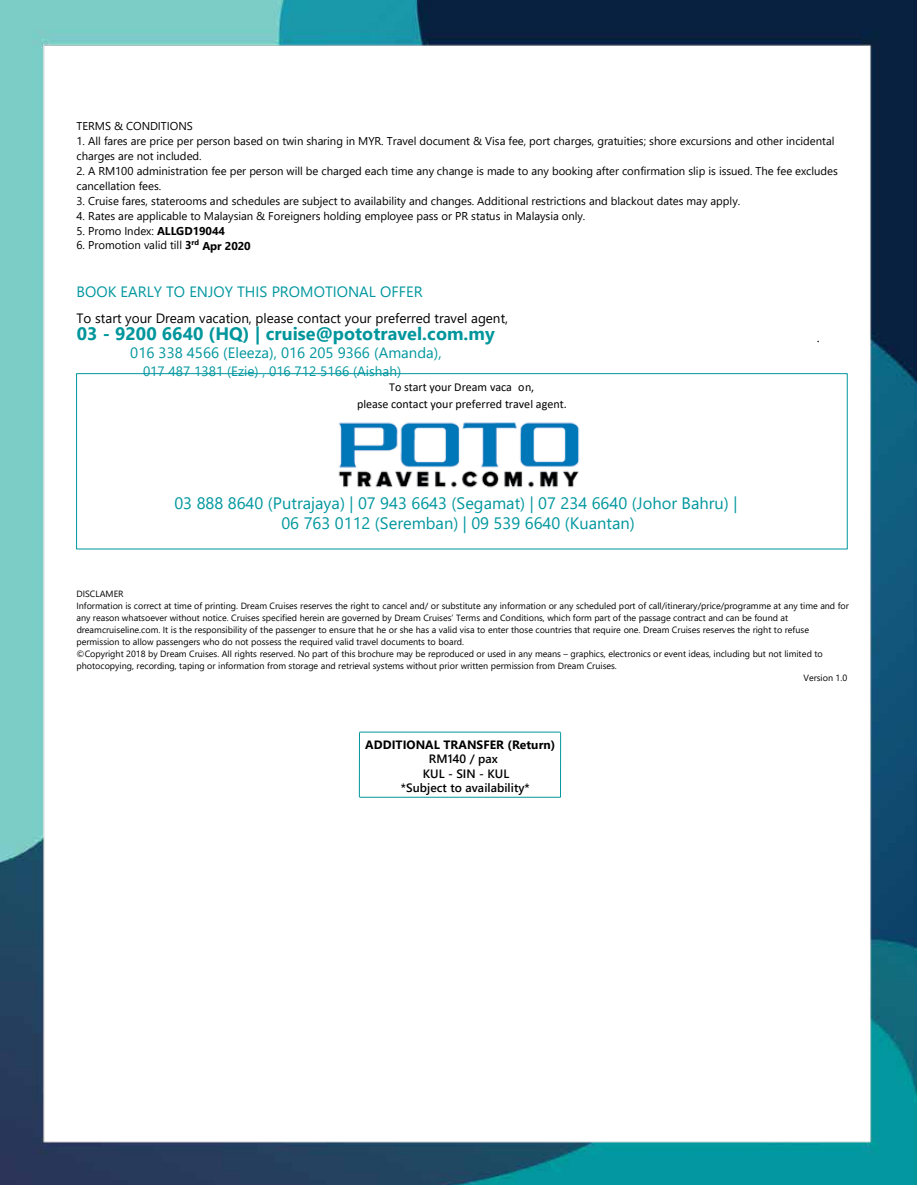
<style>
.page{position:relative;width:918px;height:1188px;background:#fff}
.page>*{position:absolute;margin:0;border:0;box-sizing:border-box;transform-origin:0 0}
.t1{font:700 18px "Segoe UI";letter-spacing:.005em;color:#00969c}
.t2{font:16.5px/19.8px "Segoe UI";color:#00979e;text-align:center}
.t3{font:15px "Segoe UI";color:#00979e}
.t4{font:13.5px "Segoe UI";color:#000}
.t5{font:13.5px "Segoe UI";color:#00979e}
.t6{font:12px/16.8px "Calibri";letter-spacing:-.005em;color:#000;text-align:center}
.t7{font:600 12px/14.4px "Segoe UI";letter-spacing:.005em;color:#000;text-align:center}
.t8{font:700 12px "Segoe UI";letter-spacing:.005em;color:#000}
.t9{font:11.4px/15px "Segoe UI";color:#000}
.t10{font:9px "Segoe UI";color:#000}
.s1{font-weight:700}
</style>
<div class="page">
<img style="left:0;top:0;width:916px;height:1185px">
<p class="t9" style="left:76px;top:117px;width:118px">TERMS &amp; CONDITIONS</p>
<p class="t9" style="left:76px;top:132px;width:760px">1. All fares are price per person based on twin sharing in MYR. Travel document &amp; Visa fee, port charges, gratuities; shore excursions and other incidental charges are not included.</p>
<p class="t9" style="left:76px;top:162px;width:763px">2. A RM100 administration fee per person will be charged each time any change is made to any booking after confirmation slip is issued. The fee excludes cancellation fees.</p>
<p class="t9" style="left:77px;top:192px;width:665px">3. Cruise fares, staterooms and schedules are subject to availability and changes. Additional restrictions and blackout dates may apply.</p>
<p class="t9" style="left:77px;top:207px;width:510px">4. Rates are applicable to Malaysian &amp; Foreigners holding employee pass or PR status in Malaysia only.</p>
<p class="t9" style="left:77px;top:222px;width:150px">5. Promo Index: <span class="s1">ALLGD19044</span></p>
<p class="t9" style="left:77px;top:237px;width:176px">6. Promotion valid till <span class="s1">3</span><sup>rd</sup> <span class="s1">Apr 2020</span></p>
<h3 class="t3" style="left:76px;top:277px;width:348px">BOOK EARLY TO ENJOY THIS PROMOTIONAL OFFER</h3>
<h3 class="t4" style="left:76px;top:305px;width:433px">To start your Dream vacation, please contact your preferred travel agent,</h3>
<h3 class="t4" style="left:817px;top:325px;width:4px">.</h3>
<h1 class="t1" style="left:77px;top:316px;width:420px">03 - 9200 6640 (HQ) | cruise@pototravel.com.my</h1>
<h3 class="t3" style="left:130px;top:338px;width:313px">016 338 4566 (Eleeza), 016 205 9366 (Amanda),</h3>
<h3 class="t5" style="left:143px;top:358px;width:260px">017 487 1381 (Ezie) , 016 712 5166 (Aishah)</h3>
<h3 class="t6" style="left:357px;top:378px;width:211px">To start your Dream vaca on,<br>please contact your preferred travel agent.</h3>
<h2 class="t2" style="left:174px;top:492px;width:565px">03 888 8640 (Putrajaya) | 07 943 6643 (Segamat) | 07 234 6640 (Johor Bahru) |<br>06 763 0112 (Seremban) | 09 539 6640 (Kuantan)</h2>
<p class="t10" style="left:76px;top:586px;width:49px">DISCLAMER</p>
<p class="t10" style="left:76px;top:598px;width:774px">Information is correct at time of printing. Dream Cruises reserves the right to cancel and/ or substitute any information or any scheduled port of call/itinerary/price/programme at any time and for</p>
<p class="t10" style="left:77px;top:610px;width:713px">any reason whatsoever without notice. Cruises specified herein are governed by Dream Cruises’ Terms and Conditions, which form part of the passage contract and can be found at</p>
<p class="t10" style="left:77px;top:621px;width:734px">dreamcruiseline.com. It is the responsibility of the passenger to ensure that he or she has a valid visa to enter those countries that require one. Dream Cruises reserves the right to refuse</p>
<p class="t10" style="left:77px;top:634px;width:389px">permission to allow passengers who do not possess the required valid travel documents to board.</p>
<p class="t10" style="left:77px;top:645px;width:748px">©Copyright 2018 by Dream Cruises. All rights reserved. No part of this brochure may be reproduced or used in any means – graphics, electronics or event ideas, including but not limited to</p>
<p class="t10" style="left:77px;top:657px;width:542px">photocopying, recording, taping or information from storage and retrieval systems without prior written permission from Dream Cruises.</p>
<p class="t10" style="left:804px;top:669px;width:45px">Version 1.0</p>
<h3 class="t8" style="left:365px;top:733px;width:192px">ADDITIONAL TRANSFER (Return)</h3>
<h3 class="t7" style="left:401px;top:751px;width:130px">RM140 / pax<br>KUL - SIN - KUL *Subject to availability*</h3>
</div>
